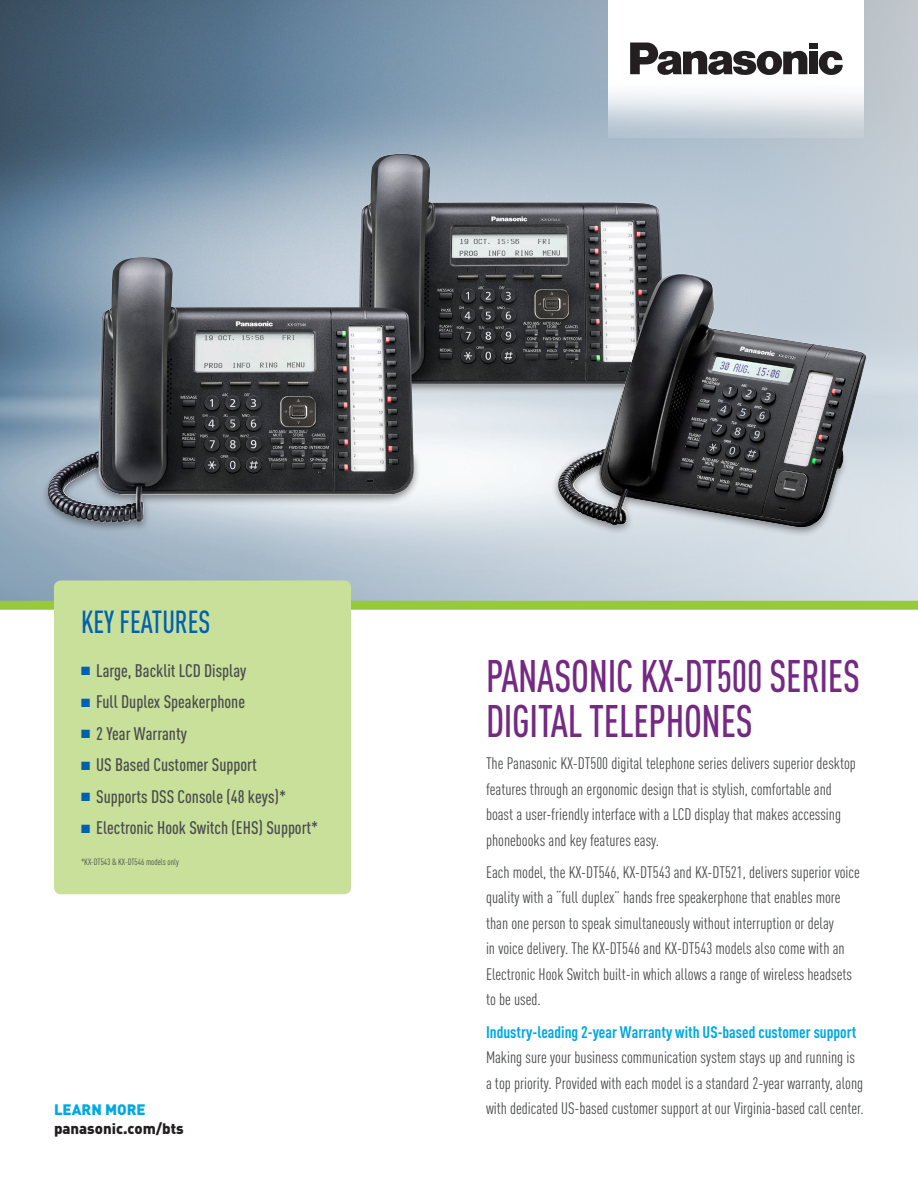
<style>
.page{position:relative;width:918px;height:1188px;background:#fff}
.page>*{position:absolute;margin:0;border:0;box-sizing:border-box;transform-origin:0 0}
.t1{font:500 45px/45px "DIN Cond";letter-spacing:-.005em;color:#742983;scale:.9 1}
.t2{font:500 31.5px "DIN Cond";color:#0161b0;scale:.9 1}
.t3{font:500 18px "DIN Cond";color:#4b4c4d}
.t4{font:16.5px/25.5px "DIN Cond";color:#4b4c4d}
.t5{font:900 15px "DIN";color:#231f20}
.t6{font:900 15px "DIN";color:#00a8e1}
.t7{font:9px "DIN Cond";color:#4b4c4d}
.s1{color:#0161b0}
.s2{font-weight:700;color:#00a8e1}
</style>
<div class="page">
<img style="left:0;top:0;width:918px;height:601px">
<div style="left:0;top:601px;width:918px;height:9px;background:#97c93c"></div>
<div style="left:302px;top:310px;width:369px;height:111px;background:#e2e9ee"></div>
<img style="left:309px;top:155px;width:355px;height:256px">
<div style="left:41px;top:450px;width:380px;height:83px;background:#231f20;opacity:.5"></div>
<img style="left:48px;top:259px;width:366px;height:264px">
<div style="left:551px;top:449px;width:297px;height:89px;background:#231f20;opacity:.5"></div>
<img style="left:558px;top:274px;width:308px;height:253px">
<svg style="left:609px;top:0;width:255px;height:138px"></svg>
<svg style="left:819px;top:51px;width:24px;height:24px"></svg>
<div style="left:809px;top:43px;width:9px;height:5px;background:#231f20"></div>
<div style="left:809px;top:52px;width:9px;height:22px;background:#231f20"></div>
<svg style="left:630px;top:43px;width:177px;height:32px"></svg>
<div style="left:54px;top:580px;width:297px;height:314px;background:#c8e09a;border-radius:7px"></div>
<p class="t2" style="left:81px;top:604px;width:145px">KEY FEATURES</p>
<p class="t3" style="left:81px;top:660px;width:167px"><span class="s1">■</span> Large, Backlit LCD Display</p>
<p class="t3" style="left:81px;top:691px;width:166px"><span class="s1">■</span> Full Duplex Speakerphone</p>
<p class="t3" style="left:81px;top:723px;width:107px"><span class="s1">■</span> 2 Year Warranty</p>
<p class="t3" style="left:81px;top:754px;width:177px"><span class="s1">■</span> US Based Customer Support</p>
<p class="t3" style="left:81px;top:786px;width:207px"><span class="s1">■</span> Supports DSS Console (48 keys)*</p>
<p class="t3" style="left:81px;top:817px;width:239px"><span class="s1">■</span> Electronic Hook Switch (EHS) Support*</p>
<p class="t7" style="left:81px;top:857px;width:99px">*KX-DT543 &amp; KX-DT546 models only</p>
<p class="t6" style="left:54px;top:1099px;width:93px">LEARN MORE</p>
<p class="t5" style="left:54px;top:1119px;width:131px">panasonic.com/bts</p>
<p class="t1" style="left:486px;top:653px;width:417px">PANASONIC KX-DT500 SERIES<br>DIGITAL TELEPHONES</p>
<p class="t4" style="left:486px;top:750px;width:371px">The Panasonic KX-DT500 digital telephone series delivers superior desktop features through an ergonomic design that is stylish, comfortable and boast a user-friendly interface with a LCD display that makes accessing phonebooks and key features easy.</p>
<p class="t4" style="left:486px;top:859px;width:375px">Each model, the KX-DT546, KX-DT543 and KX-DT521, delivers superior voice quality with a “full duplex” hands free speakerphone that enables more than one person to speak simultaneously without interruption or delay<br>in voice delivery. The KX-DT546 and KX-DT543 models also come with an Electronic Hook Switch built-in which allows a range of wireless headsets to be used.</p>
<p class="t4" style="left:486px;top:1019px;width:379px"><span class="s2">Industry-leading 2-year Warranty with US-based customer support </span>Making sure your business communication system stays up and running is a top priority. Provided with each model is a standard 2-year warranty, along with dedicated US-based customer support at our Virginia-based call center.</p>
</div>
